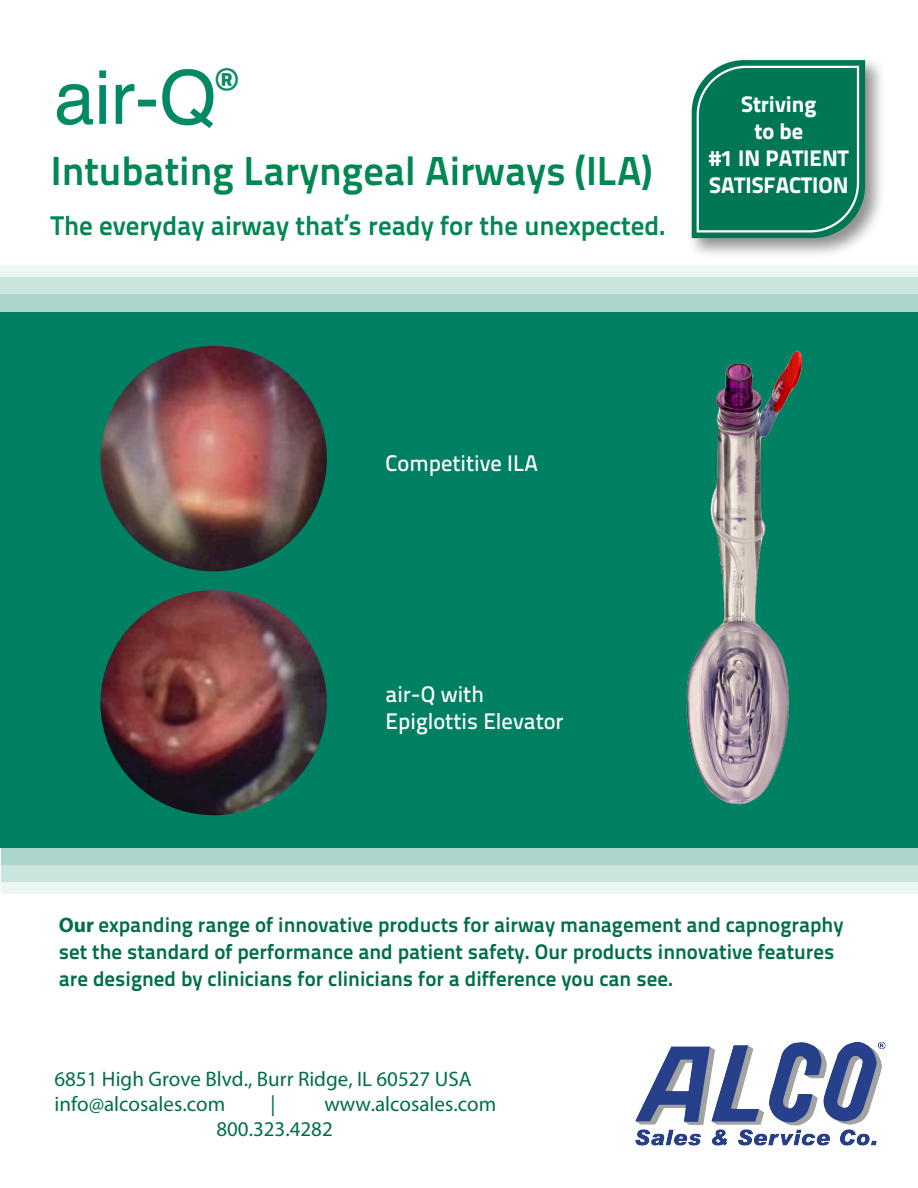
<style>
.page{position:relative;width:918px;height:1188px;background:#fff}
.page>*{position:absolute;margin:0;border:0;box-sizing:border-box;transform-origin:0 0}
.t1{font:700 40.5px "Titillium Text 22 L";color:#008752}
.t2{font:700 40.5px "Titillium Text 22 L";color:#0e8a67}
.t3{font:700 27px "Titillium Text 22 L";color:#008752}
.t4{font:500 22.5px/27px "Titillium Text 22 L";color:#fff}
.t5{font:800 22.5px/27px "Titillium Text 22 L";color:#fff;text-align:center}
.t6{font:700 21px/27.5px "Titillium Text 22 L";color:#006f44}
.t7{font:21px/25.2px "Myriad Pro";color:#006f44}
.s1{font-family:"Myriad Pro"}
</style>
<div class="page">
<div style="left:0;top:313px;width:918px;height:535px;background:#008063"></div>
<img style="left:100px;top:590px;width:227px;height:225px">
<img style="left:100px;top:346px;width:227px;height:225px">
<img style="left:691px;top:60px;width:190px;height:194px">
<svg style="left:692px;top:60px;width:173px;height:178px"></svg>
<div style="left:1px;top:846px;width:917px;height:48px;background:#eef6f4"></div>
<div style="left:1px;top:846px;width:917px;height:36px;background:#cae4de"></div>
<div style="left:1px;top:846px;width:917px;height:19px;background:#abd5cb"></div>
<div style="left:0;top:265px;width:918px;height:48px;background:#eef6f4"></div>
<div style="left:0;top:277px;width:918px;height:36px;background:#cae4de"></div>
<div style="left:0;top:295px;width:918px;height:18px;background:#abd5cb"></div>
<img style="left:686px;top:351px;width:116px;height:454px">
<img style="left:56px;top:69px;width:158px;height:59px">
<img style="left:635px;top:1041px;width:251px;height:105px">
<h1 class="t2" style="left:216px;top:51px;width:23px">®</h1>
<h1 class="t1" style="left:51px;top:140px;width:603px">Intubating Laryngeal Airways (ILA)</h1>
<p class="t3" style="left:51px;top:204px;width:616px">The everyday airway that’s ready for the unexpected.</p>
<p class="t5" style="left:709px;top:89px;width:141px">Striving<br>to be<br>#1 IN PATIENT<br>SATISFACTION</p>
<p class="t4" style="left:386px;top:449px;width:154px">Competitive ILA</p>
<p class="t4" style="left:386px;top:679px;width:180px">air-Q with<br>Epiglottis Elevator</p>
<p class="t6" style="left:59px;top:909px;width:786px"><span class="s1">Our</span> expanding range of innovative products for airway management and capnography set the standard of performance and patient safety. Our products innovative features are designed by clinicians for clinicians for a difference you can see.</p>
<p class="t7" style="left:54px;top:1066px;width:419px">6851 High Grove Blvd., Burr Ridge, IL 60527 USA info@alcosales.com</p>
<p class="t7" style="left:270px;top:1091px;width:7px">|</p>
<p class="t7" style="left:216px;top:1091px;width:281px;text-indent:108px">www.alcosales.com<br>800.323.4282</p>
</div>
